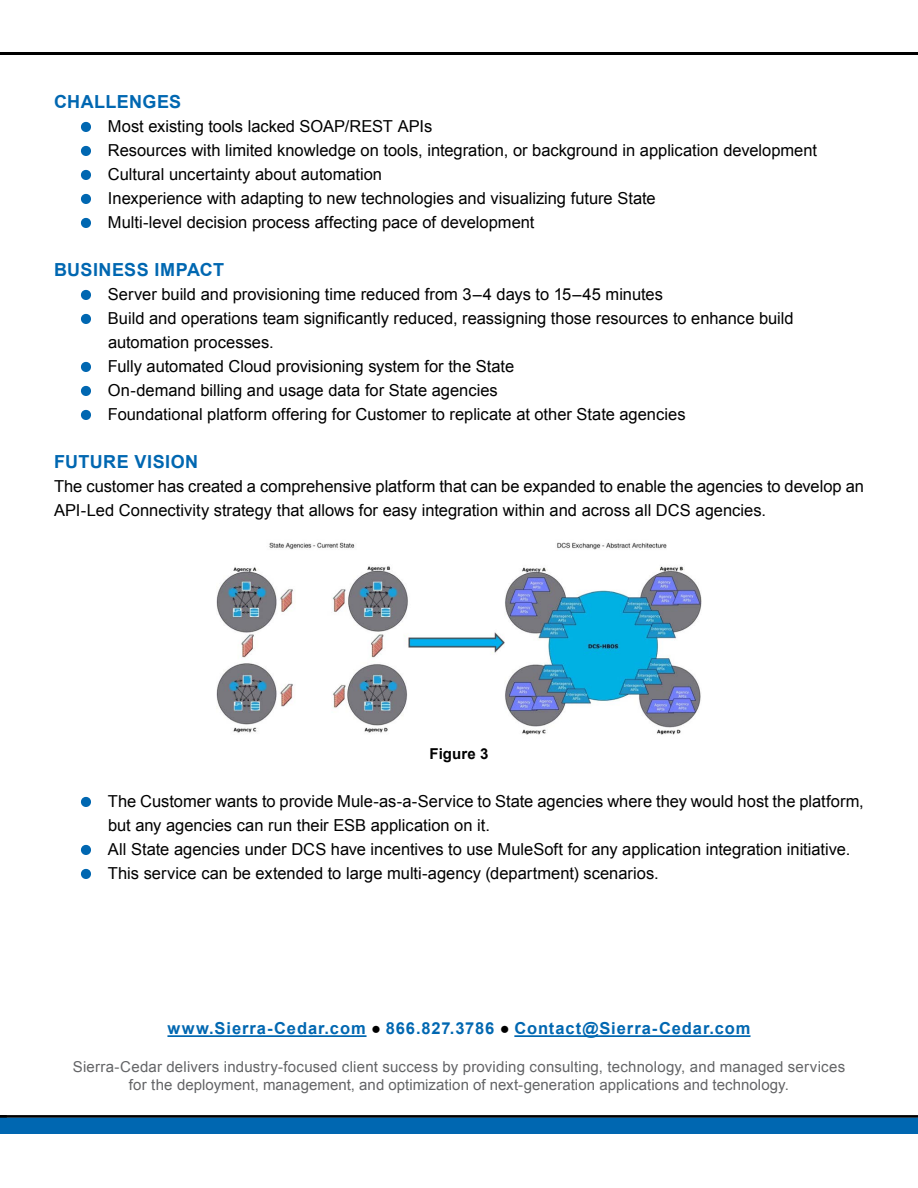
<style>
.page{position:relative;width:918px;height:1188px;background:#fff}
.page>*{position:absolute;margin:0;border:0;box-sizing:border-box;transform-origin:0 0}
.Body{font:700 18px "Arial";letter-spacing:.025em;color:#0067b1}
.Bullet_1{font:16.5px/24px "Arial";color:#000}
.Body-2{font:16.5px/24px "Arial";color:#000}
.t1{font:700 16.5px "Arial";letter-spacing:.055em;color:#0067b1}
.t2{font:15px/18px "Arial";letter-spacing:.01em;color:#636466;text-align:center}
.Body-3{font:700 15px "Arial";letter-spacing:.01em;color:#000}
.s1{color:#0067b1}
.s2{color:#000}
</style>
<div class="page">
<hr style="left:167px;top:1035px;width:200px;height:2px;background:#0067b1">
<hr style="left:514px;top:1035px;width:237px;height:2px;background:#0067b1">
<hr style="left:0;top:1115px;width:918px;height:3px;background:#000">
<div style="left:0;top:1118px;width:918px;height:16px;background:#0067b1"></div>
<hr style="left:0;top:53px;width:918px;height:2px;background:#000">
<svg style="left:81px;top:121px;width:10px;height:11px"></svg>
<svg style="left:81px;top:145px;width:10px;height:11px"></svg>
<svg style="left:81px;top:169px;width:10px;height:11px"></svg>
<svg style="left:81px;top:193px;width:10px;height:11px"></svg>
<svg style="left:81px;top:217px;width:10px;height:11px"></svg>
<svg style="left:81px;top:289px;width:10px;height:11px"></svg>
<svg style="left:81px;top:313px;width:10px;height:11px"></svg>
<svg style="left:81px;top:361px;width:10px;height:11px"></svg>
<svg style="left:81px;top:385px;width:10px;height:11px"></svg>
<svg style="left:81px;top:409px;width:10px;height:11px"></svg>
<svg style="left:81px;top:796px;width:10px;height:11px"></svg>
<svg style="left:81px;top:844px;width:10px;height:11px"></svg>
<svg style="left:81px;top:868px;width:10px;height:11px"></svg>
<img style="left:216px;top:542px;width:486px;height:193px">
<p class="Body" style="left:54px;top:89px;width:129px">CHALLENGES</p>
<p class="Bullet_1" style="left:81px;top:114px;width:353px"><span class="s1">●</span> Most existing tools lacked SOAP/REST APIs</p>
<p class="Bullet_1" style="left:81px;top:138px;width:738px"><span class="s1">●</span> Resources with limited knowledge on tools, integration, or background in application development</p>
<p class="Bullet_1" style="left:81px;top:162px;width:303px"><span class="s1">●</span> Cultural uncertainty about automation</p>
<p class="Bullet_1" style="left:81px;top:186px;width:576px"><span class="s1">●</span> Inexperience with adapting to new technologies and visualizing future State</p>
<p class="Bullet_1" style="left:81px;top:210px;width:455px"><span class="s1">●</span> Multi-level decision process affecting pace of development</p>
<p class="Body" style="left:54px;top:257px;width:172px">BUSINESS IMPACT</p>
<p class="Bullet_1" style="left:81px;top:282px;width:583px"><span class="s1">●</span> Server build and provisioning time reduced from 3–4 days to 15–45 minutes</p>
<p class="Bullet_1" style="left:108px;top:306px;width:687px;text-indent:-27px"><span class="s1">●</span> Build and operations team significantly reduced, reassigning those resources to enhance build automation processes.</p>
<p class="Bullet_1" style="left:81px;top:354px;width:435px"><span class="s1">●</span> Fully automated Cloud provisioning system for the State</p>
<p class="Bullet_1" style="left:81px;top:378px;width:418px"><span class="s1">●</span> On-demand billing and usage data for State agencies</p>
<p class="Bullet_1" style="left:81px;top:402px;width:606px"><span class="s1">●</span> Foundational platform offering for Customer to replicate at other State agencies</p>
<p class="Body" style="left:54px;top:449px;width:146px">FUTURE VISION</p>
<p class="Body-2" style="left:54px;top:474px;width:811px">The customer has created a comprehensive platform that can be expanded to enable the agencies to develop an<br>API-Led Connectivity strategy that allows for easy integration within and across all DCS agencies.</p>
<p class="Body-3" style="left:430px;top:743px;width:60px">Figure 3</p>
<p class="Bullet_1" style="left:108px;top:789px;width:757px;text-indent:-27px"><span class="s1">●</span> The Customer wants to provide Mule-as-a-Service to State agencies where they would host the platform, but any agencies can run their ESB application on it.</p>
<p class="Bullet_1" style="left:81px;top:837px;width:771px"><span class="s1">●</span> All State agencies under DCS have incentives to use MuleSoft for any application integration initiative.</p>
<p class="Bullet_1" style="left:81px;top:861px;width:579px"><span class="s1">●</span> This service can be extended to large multi-agency (department) scenarios.</p>
<p class="t1" style="left:167px;top:1018px;width:585px">www.Sierra-Cedar.com <span class="s2">●</span> 866.827.3786 <span class="s2">●</span> Contact@Sierra-Cedar.com</p>
<p class="t2" style="left:73px;top:1058px;width:774px">Sierra-Cedar delivers industry-focused client success by providing consulting, technology, and managed services for the deployment, management, and optimization of next-generation applications and technology.</p>
</div>
